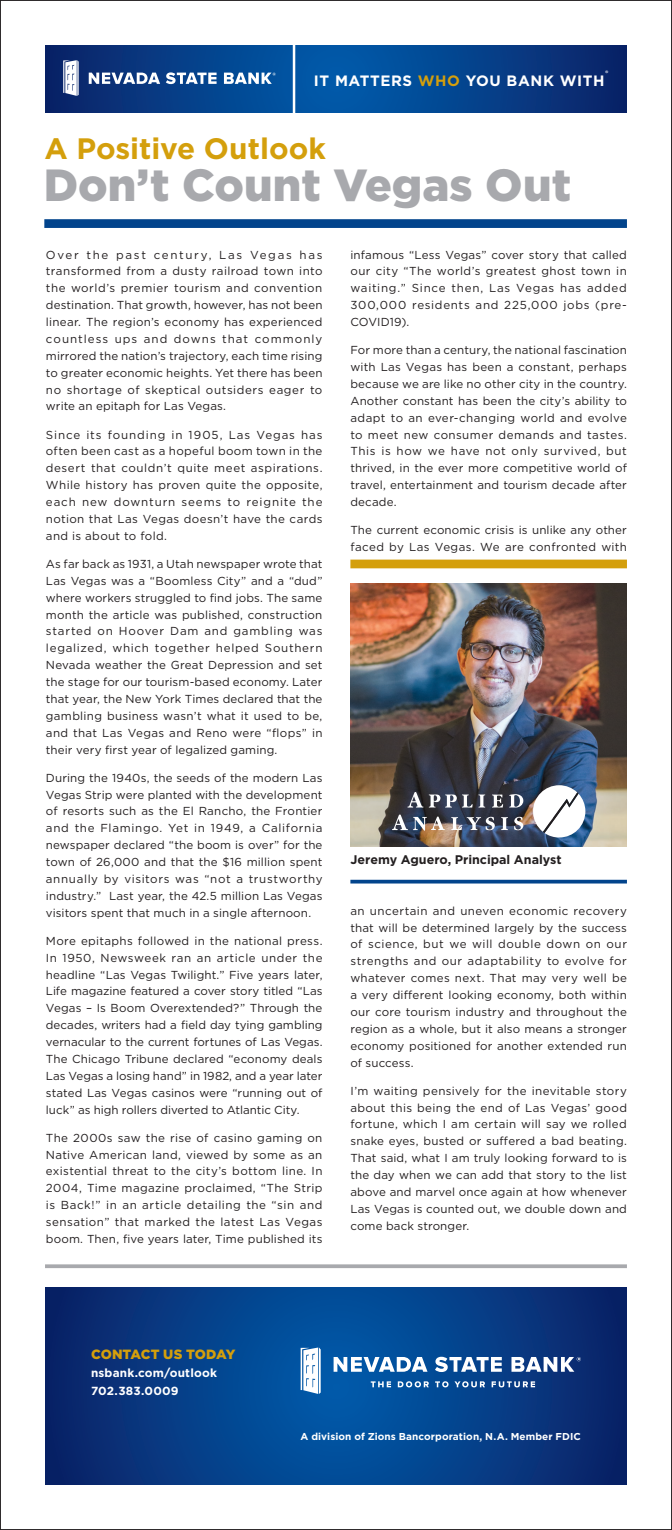
<style>
.page{position:relative;width:672px;height:1530px;background:#fff}
.page>*{position:absolute;margin:0;border:0;box-sizing:border-box;transform-origin:0 0}
.t1{font:900 45px "Gotham";color:#a8a9ad}
.t2{font:700 29.5px "Gotham";color:#d49f0c}
.t3{font:700 15px "Gotham";letter-spacing:.04em;color:#fff}
.t4{font:900 13.38px "Gotham";letter-spacing:-.01em;color:#d49f0c}
.t5{font:700 12.5px "Gotham";color:#231f20}
.t6{font:700 11.75px/17.9px "Gotham";letter-spacing:.015em;color:#fff}
.t7{font:11.5px/16.9px "Gotham";letter-spacing:.015em;color:#231f20;text-align:justify}
.t8{font:700 10px "Gotham";letter-spacing:.01em;color:#fff}
.t9{font:8px "Myriad Pro";color:#fff}
.s1{color:#d49f0c}
</style>
<div class="page">
<svg style="left:45px;top:1288px;width:581px;height:197px;background:#053c85"></svg>
<svg style="left:45px;top:1264px;width:581px;height:4px;background:#b0b1b4"></svg>
<svg style="left:45px;top:45px;width:581px;height:68px;background:#054089"></svg>
<svg style="left:333px;top:1357px;width:94px;height:15px"></svg>
<svg style="left:435px;top:1357px;width:66px;height:15px"></svg>
<svg style="left:370px;top:1381px;width:21px;height:6px"></svg>
<svg style="left:397px;top:1381px;width:31px;height:6px"></svg>
<svg style="left:435px;top:1381px;width:13px;height:6px"></svg>
<svg style="left:454px;top:1381px;width:31px;height:6px"></svg>
<svg style="left:491px;top:1381px;width:44px;height:6px"></svg>
<svg style="left:300px;top:1348px;width:20px;height:46px"></svg>
<svg style="left:511px;top:1357px;width:69px;height:15px"></svg>
<hr style="left:293px;top:42px;width:2px;height:74px;background:#fff">
<svg style="left:89px;top:73px;width:71px;height:11px"></svg>
<svg style="left:166px;top:72px;width:50px;height:12px"></svg>
<svg style="left:63px;top:60px;width:16px;height:36px"></svg>
<svg style="left:224px;top:73px;width:51px;height:11px"></svg>
<div style="left:44px;top:219px;width:582px;height:9px;background:#02448c"></div>
<div style="left:350px;top:560px;width:276px;height:8px;background:#d49f0c"></div>
<svg style="left:350px;top:880px;width:276px;height:4px"></svg>
<img style="left:350px;top:584px;width:276px;height:262px">
<svg style="left:533px;top:785px;width:52px;height:53px"></svg>
<svg style="left:407px;top:792px;width:49px;height:16px"></svg>
<svg style="left:462px;top:795px;width:10px;height:13px"></svg>
<svg style="left:478px;top:795px;width:7px;height:13px"></svg>
<svg style="left:492px;top:795px;width:11px;height:13px"></svg>
<svg style="left:509px;top:794px;width:14px;height:14px"></svg>
<svg style="left:451px;top:817px;width:43px;height:13px"></svg>
<svg style="left:501px;top:817px;width:7px;height:13px"></svg>
<svg style="left:514px;top:817px;width:9px;height:13px"></svg>
<svg style="left:392px;top:815px;width:52px;height:16px"></svg>
<p class="t9" style="left:605px;top:69px;width:5px">®</p>
<p class="t3" style="left:314px;top:71px;width:292px">IT MATTERS <span class="s1">WHO</span> YOU BANK WITH</p>
<p class="t2" style="left:44px;top:129px;width:283px">A Positive Outlook</p>
<p class="t1" style="left:44px;top:154px;width:528px">Don’t Count Vegas Out</p>
<p class="t7" style="left:46px;top:246px;width:278px">Over the past century, Las Vegas has transformed from a dusty railroad town into the world’s premier tourism and convention destination. That growth, however, has not been linear. The region’s economy has experienced countless ups and downs that commonly mirrored the nation’s trajectory, each time rising to greater economic heights. Yet there has been no shortage of skeptical outsiders eager to write an epitaph for Las Vegas.</p>
<p class="t7" style="left:46px;top:426px;width:278px">Since its founding in 1905, Las Vegas has often been cast as a hopeful boom town in the desert that couldn’t quite meet aspirations.<br>While history has proven quite the opposite, each new downturn seems to reignite the notion that Las Vegas doesn’t have the cards and is about to fold.</p>
<p class="t7" style="left:46px;top:555px;width:278px">As far back as 1931, a Utah newspaper wrote that Las Vegas was a “Boomless City” and a “dud” where workers struggled to find jobs. The same month the article was published, construction started on Hoover Dam and gambling was legalized, which together helped Southern Nevada weather the Great Depression and set the stage for our tourism-based economy. Later that year, the New York Times declared that the gambling business wasn’t what it used to be, and that Las Vegas and Reno were “flops” in their very first year of legalized gaming.</p>
<p class="t7" style="left:46px;top:769px;width:278px">During the 1940s, the seeds of the modern Las Vegas Strip were planted with the development of resorts such as the El Rancho, the Frontier and the Flamingo. Yet in 1949, a California newspaper declared “the boom is over” for the town of 26,000 and that the $16 million spent annually by visitors was “not a trustworthy industry.” Last year, the 42.5 million Las Vegas visitors spent that much in a single afternoon.</p>
<p class="t7" style="left:46px;top:932px;width:278px">More epitaphs followed in the national press.<br>In 1950, Newsweek ran an article under the headline “Las Vegas Twilight.” Five years later, Life magazine featured a cover story titled “Las Vegas – Is Boom Overextended?” Through the decades, writers had a field day tying gambling vernacular to the current fortunes of Las Vegas.<br>The Chicago Tribune declared “economy deals Las Vegas a losing hand” in 1982, and a year later stated Las Vegas casinos were “running out of luck” as high rollers diverted to Atlantic City.</p>
<p class="t7" style="left:46px;top:1129px;width:278px">The 2000s saw the rise of casino gaming on Native American land, viewed by some as an existential threat to the city’s bottom line. In 2004, Time magazine proclaimed, “The Strip is Back!” in an article detailing the “sin and sensation” that marked the latest Las Vegas boom. Then, five years later, Time published its</p>
<p class="t7" style="left:350px;top:246px;width:278px">infamous “Less Vegas” cover story that called our city “The world’s greatest ghost town in waiting.” Since then, Las Vegas has added 300,000 residents and 225,000 jobs (pre-COVID19).</p>
<p class="t7" style="left:350px;top:341px;width:278px">For more than a century, the national fascination with Las Vegas has been a constant, perhaps because we are like no other city in the country.<br>Another constant has been the city’s ability to adapt to an ever-changing world and evolve to meet new consumer demands and tastes.<br>This is how we have not only survived, but thrived, in the ever more competitive world of travel, entertainment and tourism decade after decade.</p>
<p class="t7" style="left:350px;top:521px;width:278px">The current economic crisis is unlike any other faced by Las Vegas. We are confronted with</p>
<p class="t5" style="left:350px;top:851px;width:212px">Jeremy Aguero, Principal Analyst</p>
<p class="t7" style="left:350px;top:902px;width:278px">an uncertain and uneven economic recovery that will be determined largely by the success of science, but we will double down on our strengths and our adaptability to evolve for whatever comes next. That may very well be a very different looking economy, both within our core tourism industry and throughout the region as a whole, but it also means a stronger economy positioned for another extended run of success.</p>
<p class="t7" style="left:350px;top:1082px;width:278px">I’m waiting pensively for the inevitable story about this being the end of Las Vegas’ good fortune, which I am certain will say we rolled snake eyes, busted or suffered a bad beating.<br>That said, what I am truly looking forward to is the day when we can add that story to the list above and marvel once again at how whenever Las Vegas is counted out, we double down and come back stronger.</p>
<p class="t4" style="left:91px;top:1345px;width:146px">CONTACT US TODAY</p>
<p class="t6" style="left:91px;top:1364px;width:127px">nsbank.com/outlook<br>702.383.0009</p>
<p class="t8" style="left:300px;top:1430px;width:282px">A division of Zions Bancorporation, N.A. Member FDIC</p>
</div>
